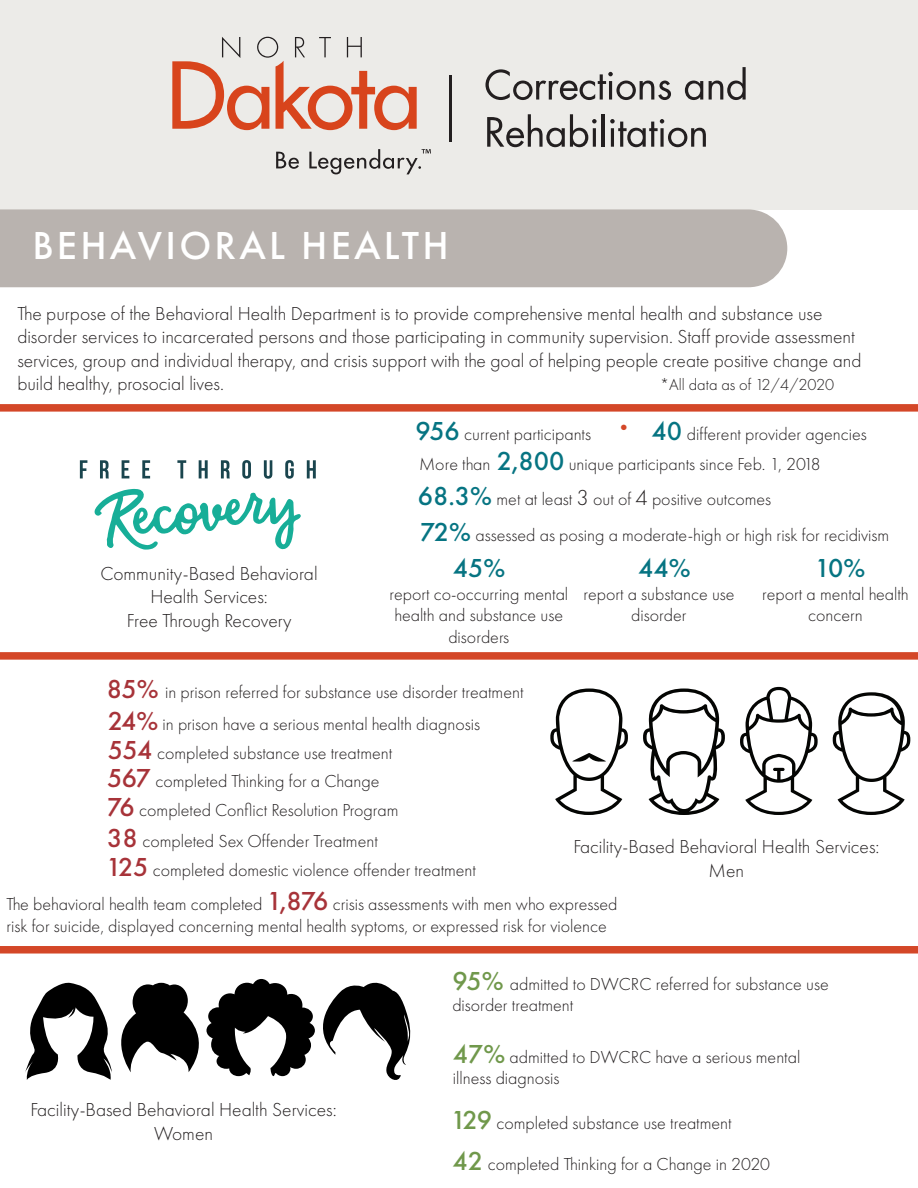
<style>
.page{position:relative;width:918px;height:1188px;background:#fff}
.page>*{position:absolute;margin:0;border:0;box-sizing:border-box;transform-origin:0 0}
.t1{font:500 40.5px "Futura PT";letter-spacing:.08em;color:#fff}
.t2{font:500 27px "Futura PT";color:#067482}
.t3{font:300 19.5px/23.4px "Futura PT";color:#231f20}
.t4{font:300 19.5px "Futura PT";color:#d44728}
.t5{font:300 18px/21.6px "Futura PT";color:#231f20}
.t6{font:300 16.5px "Futura PT";color:#231f20}
.s1{font-weight:500;font-size:27px;color:#067482}
.s2{font-size:22.5px}
.s3{font-weight:500;font-size:27px;color:#a73339}
.s4{font-weight:500;font-size:27px;color:#70984b}
</style>
<div class="page">
<div style="left:0;top:0;width:918px;height:210px;background:#ecebe8"></div>
<hr style="left:450px;top:75px;width:2px;height:66px;background:#231f20">
<svg style="left:485px;top:69px;width:186px;height:31px"></svg>
<svg style="left:685px;top:81px;width:18px;height:19px"></svg>
<svg style="left:709px;top:67px;width:37px;height:33px"></svg>
<svg style="left:487px;top:114px;width:110px;height:33px"></svg>
<hr style="left:602px;top:114px;width:3px;height:33px;background:#231f20">
<svg style="left:610px;top:119px;width:96px;height:28px"></svg>
<svg style="left:172px;top:37px;width:245px;height:93px"></svg>
<svg style="left:276px;top:152px;width:23px;height:17px"></svg>
<svg style="left:309px;top:149px;width:122px;height:25px"></svg>
<div style="left:0;top:210px;width:787px;height:77px;background:#b9b3af"></div>
<svg style="left:94px;top:489px;width:207px;height:61px"></svg>
<svg style="left:177px;top:460px;width:9px;height:18px"></svg>
<svg style="left:199px;top:460px;width:9px;height:18px"></svg>
<svg style="left:221px;top:460px;width:9px;height:18px"></svg>
<svg style="left:242px;top:460px;width:9px;height:19px"></svg>
<svg style="left:264px;top:460px;width:8px;height:19px"></svg>
<svg style="left:285px;top:460px;width:9px;height:19px"></svg>
<svg style="left:307px;top:460px;width:9px;height:18px"></svg>
<svg style="left:80px;top:460px;width:7px;height:18px"></svg>
<svg style="left:100px;top:460px;width:9px;height:18px"></svg>
<svg style="left:122px;top:460px;width:7px;height:18px"></svg>
<svg style="left:142px;top:460px;width:8px;height:18px"></svg>
<div style="left:0;top:404px;width:918px;height:8px;background:#d44728"></div>
<div style="left:0;top:946px;width:918px;height:8px;background:#d44728"></div>
<div style="left:0;top:652px;width:918px;height:8px;background:#d44728"></div>
<svg style="left:550px;top:689px;width:78px;height:126px"></svg>
<svg style="left:643px;top:689px;width:82px;height:126px"></svg>
<svg style="left:740px;top:687px;width:78px;height:128px"></svg>
<svg style="left:832px;top:692px;width:79px;height:123px"></svg>
<svg style="left:25px;top:979px;width:386px;height:101px"></svg>
<p class="t1" style="left:32px;top:221px;width:418px">BEHAVIORAL HEALTH</p>
<p class="t3" style="left:17px;top:302px;width:807px">The purpose of the Behavioral Health Department is to provide comprehensive mental health and substance use</p>
<p class="t3" style="left:17px;top:325px;width:839px">disorder services to incarcerated persons and those participating in community supervision. Staff provide assessment</p>
<p class="t3" style="left:17px;top:349px;width:846px">services, group and individual therapy, and crisis support with the goal of helping people create positive change and build healthy, prosocial lives.</p>
<p class="t6" style="left:660px;top:375px;width:175px">*All data as of 12/4/2020</p>
<p class="t5" style="left:652px;top:423px;width:217px"><span class="s1">40</span> different provider agencies</p>
<p class="t5" style="left:416px;top:423px;width:177px"><span class="s1">956</span> current participants</p>
<p class="t5" style="left:419px;top:454px;width:403px">More than <span class="s1">2,800</span> unique participants since Feb. 1, 2018</p>
<p class="t4" style="left:614px;top:417px;width:21px">•</p>
<p class="t5" style="left:418px;top:488px;width:355px"><span class="s1">68.3%</span> met at least <span class="s2">3</span> out of <span class="s2">4</span> positive outcomes</p>
<p class="t3" style="left:101px;top:562px;width:219px">Community-Based Behavioral</p>
<p class="t3" style="left:150px;top:585px;width:119px">Health Services:</p>
<p class="t3" style="left:127px;top:608px;width:166px">Free Through Recovery</p>
<p class="t5" style="left:420px;top:525px;width:471px"><span class="s1">72%</span> assessed as posing a moderate-high or high risk for recidivism</p>
<p class="t2" style="left:453px;top:552px;width:54px">45%</p>
<p class="t2" style="left:638px;top:552px;width:54px">44%</p>
<p class="t2" style="left:815px;top:552px;width:52px">10%</p>
<p class="t5" style="left:389px;top:583px;width:180px">report co-occurring mental health and substance use</p>
<p class="t5" style="left:448px;top:626px;width:62px">disorders</p>
<p class="t5" style="left:583px;top:583px;width:153px">report a substance use</p>
<p class="t5" style="left:631px;top:605px;width:57px">disorder</p>
<p class="t5" style="left:762px;top:583px;width:148px;text-align:center">report a mental health concern</p>
<p class="t5" style="left:107px;top:681px;width:418px"><span class="s3">85%</span> in prison referred for substance use disorder treatment</p>
<p class="t5" style="left:108px;top:713px;width:374px"><span class="s3">24%</span> in prison have a serious mental health diagnosis</p>
<p class="t5" style="left:107px;top:771px;width:274px"><span class="s3">567</span> completed Thinking for a Change</p>
<p class="t5" style="left:108px;top:742px;width:286px"><span class="s3">554</span> completed substance use treatment</p>
<p class="t5" style="left:107px;top:799px;width:293px"><span class="s3">76</span> completed Conflict Resolution Program</p>
<p class="t5" style="left:107px;top:830px;width:272px"><span class="s3">38</span> completed Sex Offender Treatment</p>
<p class="t5" style="left:106px;top:859px;width:371px"><span class="s3">125</span> completed domestic violence offender treatment</p>
<p class="t5" style="left:6px;top:894px;width:612px">The behavioral health team completed <span class="s3">1,876</span> crisis assessments with men who expressed risk for suicide, displayed concerning mental health syptoms, or expressed risk for violence</p>
<p class="t5" style="left:452px;top:973px;width:378px"><span class="s4">95%</span> admitted to DWCRC referred for substance use disorder treatment</p>
<p class="t5" style="left:453px;top:1046px;width:349px"><span class="s4">47%</span> admitted to DWCRC have a serious mental illness diagnosis</p>
<p class="t3" style="left:573px;top:835px;width:308px">Facility-Based Behavioral Health Services:</p>
<p class="t3" style="left:709px;top:859px;width:37px">Men</p>
<p class="t3" style="left:31px;top:1098px;width:308px">Facility-Based Behavioral Health Services:</p>
<p class="t3" style="left:154px;top:1122px;width:60px">Women</p>
<p class="t5" style="left:451px;top:1112px;width:283px"><span class="s4">129</span> completed substance use treatment</p>
<p class="t5" style="left:453px;top:1153px;width:319px"><span class="s4">42</span> completed Thinking for a Change in 2020</p>
</div>
